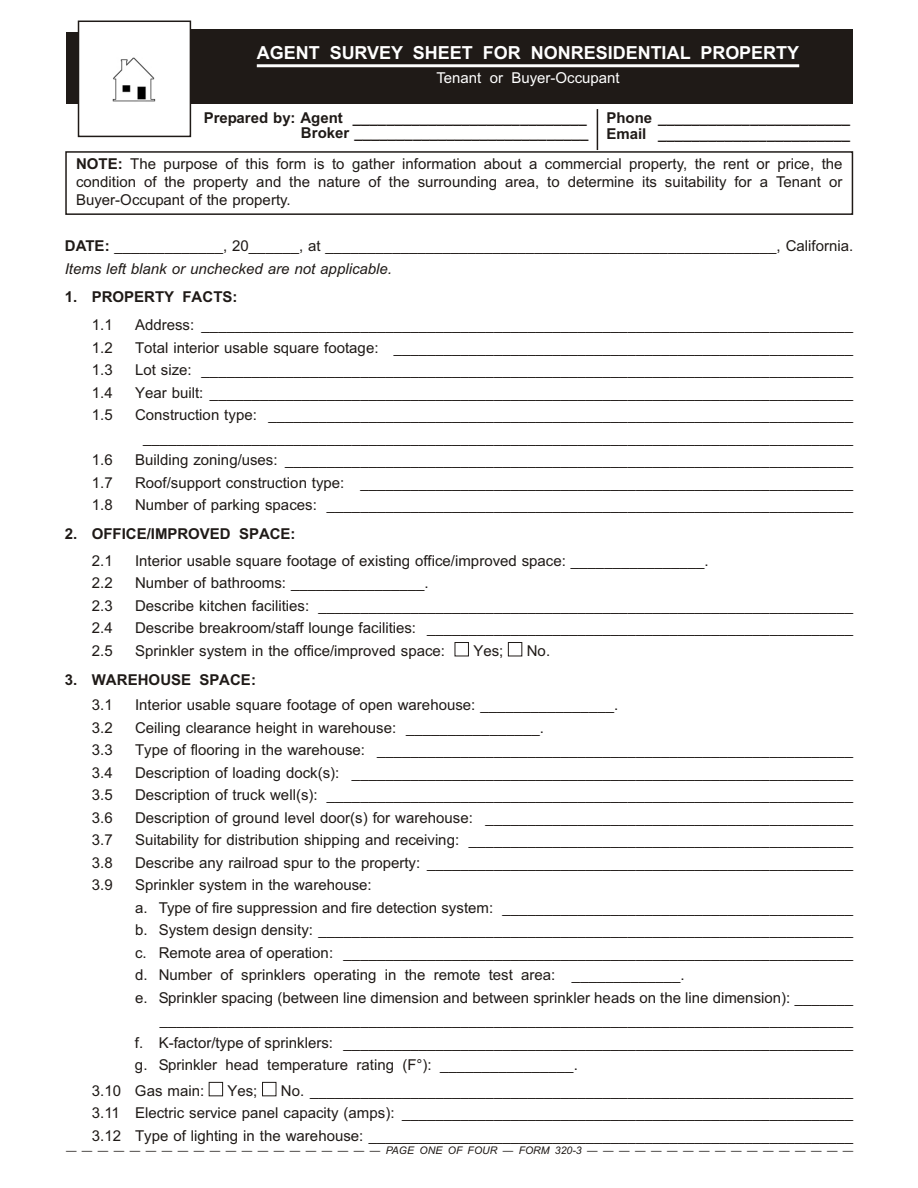
<style>
.page{position:relative;width:918px;height:1188px;background:#fff}
.page>*{position:absolute;margin:0;border:0;box-sizing:border-box;transform-origin:0 0}
.t1{font:700 18px "Arial";color:#fff}
.t2{font:15px/22.5px "Arial";color:#1f1a17;text-align:justify}
.t3{font:700 15px/15.3px "Arial";color:#1f1a17;text-align:right}
.t4{font:15px "Arial";color:#fff}
.t5{font:italic 10.5px "Arial";color:#1f1a17}
.s1{font-weight:700}
.s2{font-style:italic}
</style>
<div class="page">
<div style="left:508px;top:643px;width:14px;height:13px;border:1px solid #1f1a17"></div>
<div style="left:209px;top:1082px;width:14px;height:14px;border:1px solid #1f1a17"></div>
<div style="left:263px;top:1082px;width:13px;height:14px;border:1px solid #1f1a17"></div>
<div style="left:65px;top:151px;width:788px;height:64px;border:2px solid #1f1a17"></div>
<div style="left:191px;top:29px;width:662px;height:75px;background:#1f1a17"></div>
<hr style="left:257px;top:64px;width:542px;height:3px;background:#fff">
<div style="left:78px;top:21px;width:113px;height:116px;border:2px solid #1f1a17"></div>
<img style="left:112px;top:57px;width:44px;height:45px">
<div style="left:66px;top:32px;width:13px;height:72px;background:#1f1a17"></div>
<hr style="left:597px;top:109px;width:1px;height:41px;background:#1f1a17">
<p class="t1" style="left:257px;top:46px;width:544px">AGENT SURVEY SHEET FOR NONRESIDENTIAL PROPERTY</p>
<p class="t4" style="left:436px;top:72px;width:185px">Tenant or Buyer-Occupant</p>
<p class="t3" style="left:204px;top:111px;width:386px">Prepared by: Agent ____________________________<br>Broker ____________________________</p>
<p class="t3" style="left:606px;top:111px;width:245px;line-height:16.5px;text-align:left">Phone _______________________<br>Email _______________________</p>
<p class="t2" style="left:76px;top:156px;width:768px;line-height:18px"><span class="s1">NOTE:</span> The purpose of this form is to gather information about a commercial property, the rent or price, the condition of the property and the nature of the surrounding area, to determine its suitability for a Tenant or Buyer-Occupant of the property.</p>
<p class="t2" style="left:65px;top:236px;width:790px"><span class="s1">DATE:</span> _____________, 20______, at ______________________________________________________, California.<br><span class="s2">Items left blank or un checked are not ap pli ca ble.</span></p>
<p class="t3" style="left:65px;top:290px;width:174px">1. PROPERTY FACTS:</p>
<p class="t2" style="left:92px;top:315px;width:22px">1.1</p>
<p class="t2" style="left:135px;top:315px;width:720px">Address: ______________________________________________________________________________</p>
<p class="t2" style="left:92px;top:337px;width:22px">1.2</p>
<p class="t2" style="left:135px;top:337px;width:720px">Total interior usable square footage: _______________________________________________________</p>
<p class="t2" style="left:92px;top:360px;width:22px">1.3</p>
<p class="t2" style="left:135px;top:360px;width:720px">Lot size: ______________________________________________________________________________</p>
<p class="t2" style="left:92px;top:382px;width:22px">1.4</p>
<p class="t2" style="left:135px;top:382px;width:720px">Year built: _____________________________________________________________________________</p>
<p class="t2" style="left:92px;top:405px;width:22px">1.5</p>
<p class="t2" style="left:135px;top:405px;width:720px;text-align:center">Construction type: ______________________________________________________________________ _____________________________________________________________________________________</p>
<p class="t2" style="left:92px;top:450px;width:22px">1.6</p>
<p class="t2" style="left:135px;top:450px;width:720px">Building zoning/uses: ____________________________________________________________________</p>
<p class="t2" style="left:92px;top:472px;width:22px">1.7</p>
<p class="t2" style="left:135px;top:472px;width:720px">Roof/support construction type: ___________________________________________________________</p>
<p class="t2" style="left:92px;top:495px;width:22px">1.8</p>
<p class="t2" style="left:135px;top:495px;width:720px">Number of parking spaces: _______________________________________________________________</p>
<p class="t3" style="left:65px;top:527px;width:232px">2. OFFICE/IMPROVED SPACE:</p>
<p class="t2" style="left:92px;top:551px;width:22px">2.1</p>
<p class="t2" style="left:135px;top:551px;width:575px">Interior usable square footage of existing office/improved space: ________________.</p>
<p class="t2" style="left:92px;top:573px;width:22px">2.2</p>
<p class="t2" style="left:135px;top:573px;width:295px">Number of bathrooms: ________________.</p>
<p class="t2" style="left:92px;top:596px;width:22px">2.3</p>
<p class="t2" style="left:135px;top:596px;width:720px">Describe kitchen facilities: ________________________________________________________________</p>
<p class="t2" style="left:92px;top:618px;width:22px">2.4</p>
<p class="t2" style="left:135px;top:618px;width:720px">Describe breakroom/staff lounge facilities: ___________________________________________________</p>
<p class="t2" style="left:92px;top:641px;width:22px">2.5</p>
<p class="t2" style="left:135px;top:641px;width:312px">Sprinkler system in the office/improved space:</p>
<p class="t2" style="left:473px;top:641px;width:31px">Yes;</p>
<p class="t2" style="left:527px;top:641px;width:25px">No.</p>
<p class="t3" style="left:65px;top:673px;width:193px">3. WAREHOUSE SPACE:</p>
<p class="t2" style="left:92px;top:695px;width:22px">3.1</p>
<p class="t2" style="left:135px;top:695px;width:485px">Interior usable square footage of open warehouse: ________________.</p>
<p class="t2" style="left:92px;top:718px;width:22px">3.2</p>
<p class="t2" style="left:135px;top:718px;width:410px">Ceiling clearance height in warehouse: ________________.</p>
<p class="t2" style="left:92px;top:740px;width:22px">3.3</p>
<p class="t2" style="left:135px;top:740px;width:720px">Type of flooring in the warehouse: _________________________________________________________</p>
<p class="t2" style="left:92px;top:763px;width:22px">3.4</p>
<p class="t2" style="left:135px;top:763px;width:720px">Description of loading dock(s): ____________________________________________________________</p>
<p class="t2" style="left:92px;top:785px;width:22px">3.5</p>
<p class="t2" style="left:135px;top:785px;width:720px">Description of truck well(s): _______________________________________________________________</p>
<p class="t2" style="left:92px;top:808px;width:22px">3.6</p>
<p class="t2" style="left:135px;top:808px;width:720px">Description of ground level door(s) for warehouse: ____________________________________________</p>
<p class="t2" style="left:92px;top:830px;width:22px">3.7</p>
<p class="t2" style="left:135px;top:830px;width:720px">Suitability for distribution shipping and receiving: ______________________________________________</p>
<p class="t2" style="left:92px;top:853px;width:22px">3.8</p>
<p class="t2" style="left:135px;top:853px;width:720px">Describe any railroad spur to the property: ___________________________________________________</p>
<p class="t2" style="left:92px;top:875px;width:22px">3.9</p>
<p class="t2" style="left:135px;top:875px;width:238px">Sprinkler system in the warehouse:</p>
<p class="t2" style="left:135px;top:898px;width:720px">a. Type of fire suppression and fire detection system: __________________________________________</p>
<p class="t2" style="left:135px;top:920px;width:720px">b. System design density: ________________________________________________________________</p>
<p class="t2" style="left:135px;top:943px;width:720px">c. Remote area of operation: _____________________________________________________________</p>
<p class="t2" style="left:135px;top:965px;width:551px">d. Number of sprinklers operating in the remote test area: _____________.</p>
<p class="t2" style="left:135px;top:988px;width:720px">e. Sprinkler spacing (between line dimension and between sprinkler heads on the line dimension): _______</p>
<p class="t2" style="left:160px;top:1010px;width:695px">___________________________________________________________________________________</p>
<p class="t2" style="left:135px;top:1033px;width:720px">f. K-factor/type of sprinklers: _____________________________________________________________</p>
<p class="t2" style="left:135px;top:1055px;width:444px">g. Sprinkler head temperature rating (F°): ________________.</p>
<p class="t2" style="left:92px;top:1081px;width:114px">3.10 Gas main:</p>
<p class="t2" style="left:228px;top:1081px;width:31px">Yes;</p>
<p class="t2" style="left:92px;top:1081px;width:763px;text-indent:189px">No. _________________________________________________________________ 3.11 Electric service panel capacity (amps): ______________________________________________________ 3.12 Type of lighting in the warehouse: __________________________________________________________</p>
<p class="t5" style="left:66px;top:1147px;width:789px">— — — — — — — — — — — — — — — — — — — — PAGE ONE OF FOUR — FORM 320-3 — — — — — — — — — — — — — — — — —</p>
</div>
